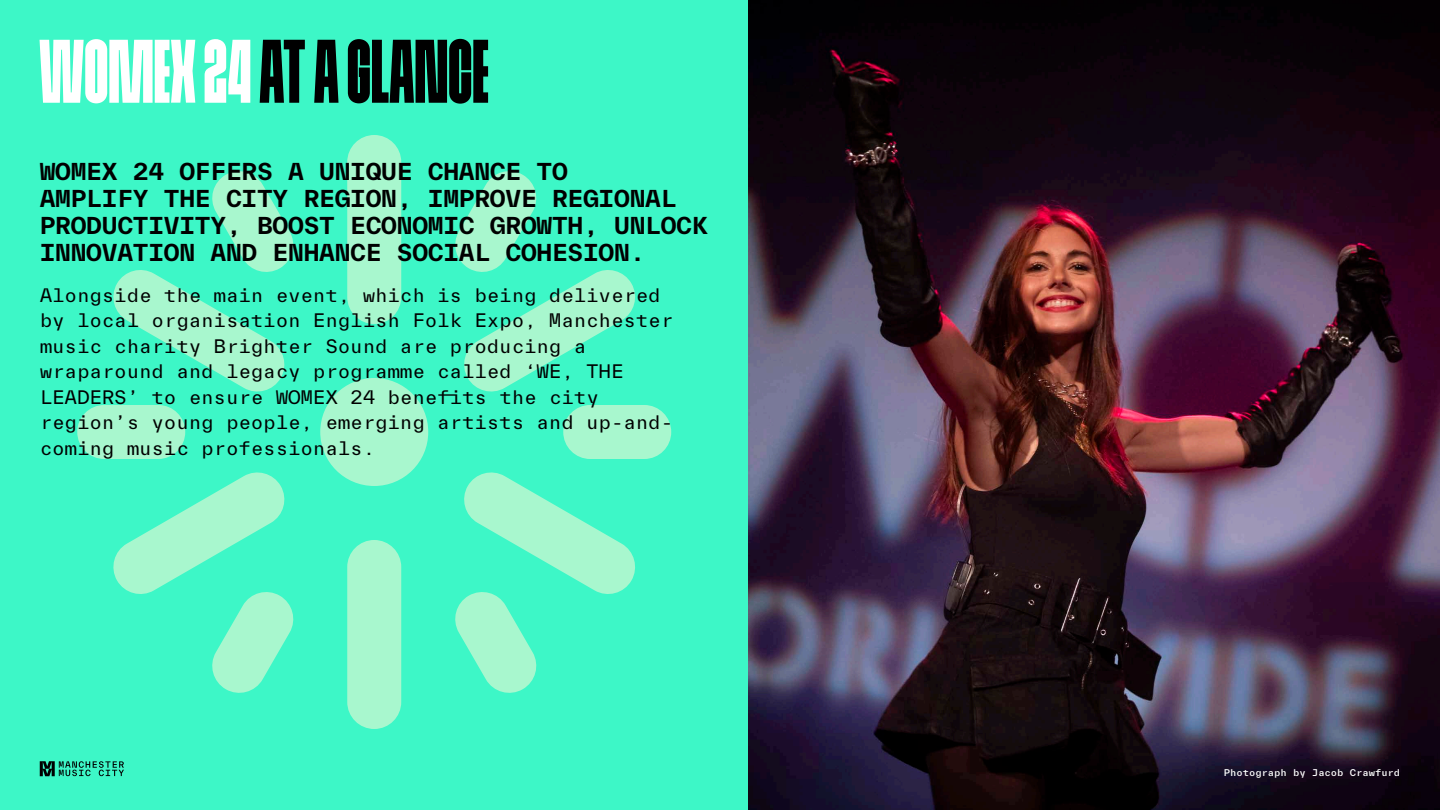
<style>
.page{position:relative;width:1440px;height:810px;background:#3df7c7}
.page>*{position:absolute;margin:0;border:0;box-sizing:border-box;transform-origin:0 0}
.t1{font:90px "ROUND8 ONE";color:#000}
.t2{font:700 22.5px/27px "TWK Everett Mono";letter-spacing:-.01em;color:#000}
.t3{font:18px/25.5px "TWK Everett Mono";letter-spacing:-.01em;color:#000}
.t4{font:500 9px "TWK Everett Mono";color:#fff}
.s1{color:#fff}
</style>
<div class="page">
<div style="left:347px;top:135px;width:54px;height:189px;background:#a8f7ce;border-radius:27px"></div>
<div style="left:347px;top:540px;width:54px;height:189px;background:#a8f7ce;border-radius:27px"></div>
<svg style="left:113px;top:171px;width:181px;height:221px"></svg>
<div style="left:77px;top:405px;width:108px;height:54px;background:#a8f7ce;border-radius:27px"></div>
<svg style="left:113px;top:472px;width:181px;height:221px"></svg>
<svg style="left:455px;top:472px;width:180px;height:221px"></svg>
<div style="left:563px;top:405px;width:108px;height:54px;background:#a8f7ce;border-radius:27px"></div>
<svg style="left:455px;top:171px;width:180px;height:221px"></svg>
<div style="left:320px;top:378px;width:108px;height:108px;background:#a8f7ce;border-radius:50%"></div>
<img style="left:748px;top:0;width:692px;height:810px">
<svg style="left:40px;top:761px;width:84px;height:15px"></svg>
<p class="t1" style="left:39px;top:22px;width:452px"><span class="s1">WOMEX 24</span> AT A GLANCE</p>
<p class="t2" style="left:40px;top:158px;width:669px">WOMEX 24 OFFERS A UNIQUE CHANCE TO<br>AMPLIFY THE CITY REGION, IMPROVE REGIONAL PRODUCTIVITY, BOOST ECONOMIC GROWTH, UNLOCK INNOVATION AND ENHANCE SOCIAL COHESION.</p>
<p class="t3" style="left:40px;top:282px;width:635px">Alongside the main event, which is being delivered by local organisation English Folk Expo, Manchester music charity Brighter Sound are producing a wraparound and legacy programme called ‘WE, THE LEADERS’ to ensure WOMEX 24 benefits the city region’s young people, emerging artists and up-and&shy;coming music professionals.</p>
<p class="t4" style="left:1224px;top:767px;width:178px">Photograph by Jacob Crawfurd</p>
</div>
